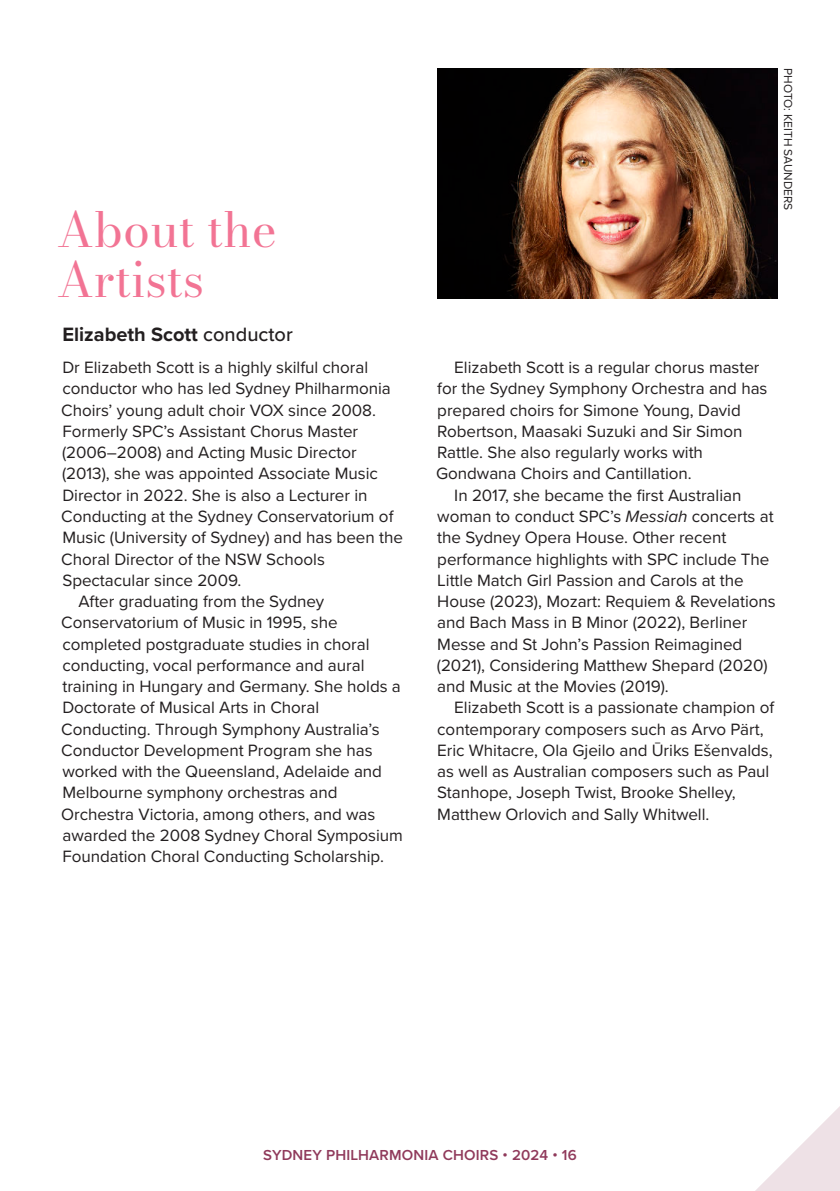
<style>
.page{position:relative;width:840px;height:1191px;background:#fff}
.page>*{position:absolute;margin:0;border:0;box-sizing:border-box;transform-origin:0 0}
.t1{font:48px/50.4px "Bodoni Moda";color:#f27494}
.t2{font:700 20px "Proxima Nova";color:#231f20}
.t3{font:17px "Proxima Nova";letter-spacing:-.005em;color:#231f20}
.t4{font:600 15px "Proxima Nova";letter-spacing:.01em;color:#903a5b}
.t5{font:12px "Proxima Nova";color:#231f20}
.s1{font-weight:500}
.s2{font-style:italic}
</style>
<div class="page">
<svg style="left:755px;top:1107px;width:84px;height:84px"></svg>
<img style="left:437px;top:68px;width:340px;height:230px">
<h1 class="t1" style="left:57px;top:204px;width:221px">About the<br>Artists</h1>
<p class="t2" style="left:62px;top:325px;width:232px">Elizabeth Scott <span class="s1">conductor</span></p>
<p class="t3" style="left:62px;top:360px;width:307px">Dr Elizabeth Scott is a highly skilful choral</p>
<p class="t3" style="left:62px;top:381px;width:330px">conductor who has led Sydney Philharmonia</p>
<p class="t3" style="left:61px;top:402px;width:316px">Choirs’ young adult choir VOX since 2008.</p>
<p class="t3" style="left:62px;top:423px;width:297px">Formerly SPC’s Assistant Chorus Master</p>
<p class="t3" style="left:62px;top:445px;width:296px">(2006–2008) and Acting Music Director</p>
<p class="t3" style="left:62px;top:466px;width:317px">(2013), she was appointed Associate Music</p>
<p class="t3" style="left:62px;top:487px;width:306px">Director in 2022. She is also a Lecturer in</p>
<p class="t3" style="left:61px;top:508px;width:333px">Conducting at the Sydney Conservatorium of</p>
<p class="t3" style="left:62px;top:530px;width:342px">Music (University of Sydney) and has been the</p>
<p class="t3" style="left:61px;top:551px;width:265px">Choral Director of the NSW Schools</p>
<p class="t3" style="left:62px;top:572px;width:180px">Spectacular since 2009.</p>
<p class="t3" style="left:79px;top:593px;width:247px">After graduating from the Sydney</p>
<p class="t3" style="left:61px;top:615px;width:278px">Conservatorium of Music in 1995, she</p>
<p class="t3" style="left:62px;top:636px;width:308px">completed postgraduate studies in choral</p>
<p class="t3" style="left:62px;top:657px;width:303px">conducting, vocal performance and aural</p>
<p class="t3" style="left:62px;top:678px;width:340px">training in Hungary and Germany. She holds a</p>
<p class="t3" style="left:62px;top:700px;width:258px">Doctorate of Musical Arts in Choral</p>
<p class="t3" style="left:61px;top:721px;width:320px">Conducting. Through Symphony Australia’s</p>
<p class="t3" style="left:61px;top:742px;width:313px">Conductor Development Program she has</p>
<p class="t3" style="left:62px;top:763px;width:321px">worked with the Queensland, Adelaide and</p>
<p class="t3" style="left:62px;top:785px;width:276px">Melbourne symphony orchestras and</p>
<p class="t3" style="left:61px;top:806px;width:315px">Orchestra Victoria, among others, and was</p>
<p class="t3" style="left:62px;top:827px;width:342px">awarded the 2008 Sydney Choral Symposium</p>
<p class="t3" style="left:62px;top:848px;width:323px">Foundation Choral Conducting Scholarship.</p>
<p class="t5" style="left:793px;top:68px;width:144px;rotate:90deg">PHOTO: KEITH SAUNDERS</p>
<p class="t3" style="left:454px;top:360px;width:306px">Elizabeth Scott is a regular chorus master</p>
<p class="t3" style="left:437px;top:381px;width:331px">for the Sydney Symphony Orchestra and has</p>
<p class="t3" style="left:437px;top:402px;width:305px">prepared choirs for Simone Young, David</p>
<p class="t3" style="left:437px;top:423px;width:306px">Robertson, Maasaki Suzuki and Sir Simon</p>
<p class="t3" style="left:437px;top:445px;width:267px">Rattle. She also regularly works with</p>
<p class="t3" style="left:436px;top:466px;width:257px">Gondwana Choirs and Cantillation.</p>
<p class="t3" style="left:454px;top:487px;width:288px">In 2017, she became the first Australian</p>
<p class="t3" style="left:437px;top:508px;width:338px">woman to conduct SPC’s <span class="s2">Messiah</span> concerts at</p>
<p class="t3" style="left:437px;top:530px;width:290px">the Sydney Opera House. Other recent</p>
<p class="t3" style="left:437px;top:551px;width:333px">performance highlights with SPC include The</p>
<p class="t3" style="left:437px;top:572px;width:308px">Little Match Girl Passion and Carols at the</p>
<p class="t3" style="left:437px;top:593px;width:340px">House (2023), Mozart: Requiem &amp; Revelations</p>
<p class="t3" style="left:437px;top:615px;width:311px">and Bach Mass in B Minor (2022), Berliner</p>
<p class="t3" style="left:437px;top:636px;width:306px">Messe and St John’s Passion Reimagined</p>
<p class="t3" style="left:436px;top:657px;width:332px">(2021), Considering Matthew Shepard (2020)</p>
<p class="t3" style="left:437px;top:678px;width:233px">and Music at the Movies (2019).</p>
<p class="t3" style="left:454px;top:700px;width:321px">Elizabeth Scott is a passionate champion of</p>
<p class="t3" style="left:437px;top:721px;width:327px">contemporary composers such as Arvo Pärt,</p>
<p class="t3" style="left:437px;top:742px;width:336px">Eric Whitacre, Ola Gjeilo and Ūriks Ešenvalds,</p>
<p class="t3" style="left:437px;top:763px;width:333px">as well as Australian composers such as Paul</p>
<p class="t3" style="left:437px;top:785px;width:299px">Stanhope, Joseph Twist, Brooke Shelley,</p>
<p class="t3" style="left:437px;top:806px;width:273px">Matthew Orlovich and Sally Whitwell.</p>
<p class="t4" style="left:263px;top:1147px;width:315px">SYDNEY PHILHARMONIA CHOIRS • 2024 • 16</p>
</div>
